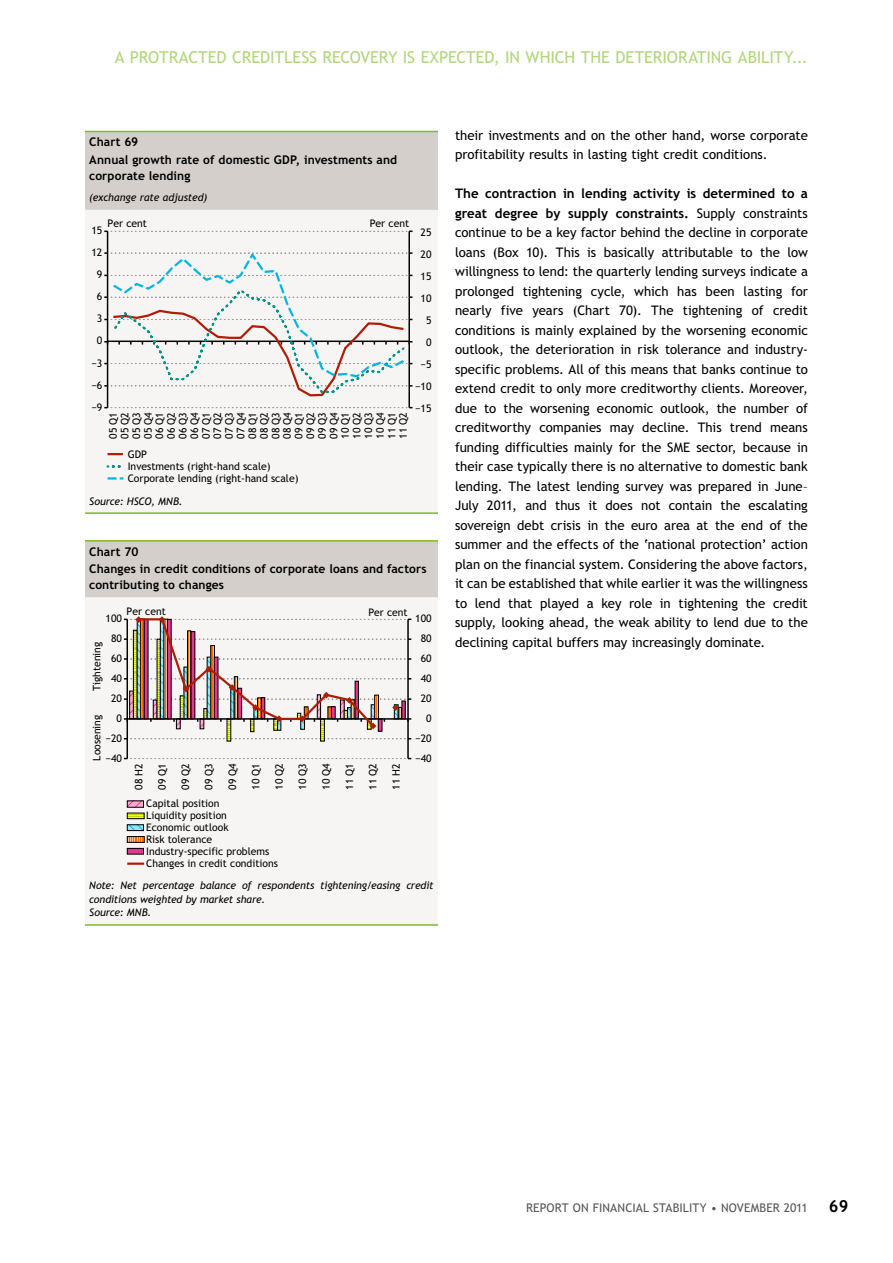
<style>
.page{position:relative;width:893px;height:1263px;background:#fff}
.page>*{position:absolute;margin:0;border:0;box-sizing:border-box;transform-origin:0 0}
.t1{font:16.5px "Trebuchet PFL";letter-spacing:-.01em;color:#b2d67c}
.t2{font:700 16.5px "Trebuchet PFL";color:#000}
.t3{font:13.2px/19.5px "Trebuchet PFL";color:#000}
.t4{font:700 12px/17.4px "Trebuchet PFL";letter-spacing:.01em;color:#000}
.t5{font:12px "Trebuchet PFL";letter-spacing:.01em;color:#565656}
.t6{font:10.5px/11.6px "Trebuchet PFL";color:#030304;text-align:justify}
.t7{font:italic 10.5px/13.5px "Trebuchet PFL";letter-spacing:-.01em;color:#000}
.t8{font:10.35px/11.9px "Trebuchet PFL";color:#030304}
.s1{font-weight:700}
</style>
<div class="page">
<div style="left:85px;top:132px;width:353px;height:78px;background:#d4cfca"></div>
<div style="left:85px;top:210px;width:353px;height:302px;background:#f6f5f4"></div>
<hr style="left:85px;top:131px;width:353px;height:1px;background:#7fba25">
<hr style="left:85px;top:512px;width:353px;height:2px;background:#7fba25">
<hr style="left:408px;top:231px;width:2px;height:177px;background:#030304">
<hr style="left:107px;top:231px;width:1px;height:177px;background:#030304">
<svg style="left:104px;top:231px;width:308px;height:1px"></svg>
<svg style="left:104px;top:407px;width:308px;height:1px"></svg>
<svg style="left:104px;top:250px;width:308px;height:148px"></svg>
<svg style="left:108px;top:453px;width:15px;height:2px"></svg>
<svg style="left:108px;top:465px;width:15px;height:3px"></svg>
<svg style="left:108px;top:477px;width:15px;height:3px"></svg>
<div style="left:85px;top:542px;width:353px;height:55px;background:#d4cfca"></div>
<div style="left:85px;top:597px;width:353px;height:327px;background:#f6f5f4"></div>
<hr style="left:85px;top:540px;width:353px;height:2px;background:#7fba25">
<hr style="left:85px;top:924px;width:353px;height:2px;background:#7fba25">
<div style="left:227px;top:718px;width:4px;height:23px;border:1px solid #000"></div>
<hr style="left:321px;top:719px;width:3px;height:22px;background:#bfbfbf">
<div style="left:320px;top:718px;width:5px;height:23px;border:1px solid #000"></div>
<hr style="left:407px;top:619px;width:2px;height:139px;background:#000">
<hr style="left:127px;top:619px;width:1px;height:139px;background:#030304">
<svg style="left:124px;top:738px;width:287px;height:1px"></svg>
<svg style="left:124px;top:758px;width:287px;height:1px"></svg>
<svg style="left:129px;top:802px;width:13px;height:3px"></svg>
<svg style="left:129px;top:815px;width:14px;height:2px"></svg>
<div style="left:127px;top:813px;width:18px;height:6px;border:1px solid #000"></div>
<svg style="left:129px;top:826px;width:13px;height:3px"></svg>
<div style="left:127px;top:824px;width:17px;height:7px;border:1px solid #000"></div>
<svg style="left:129px;top:838px;width:14px;height:3px"></svg>
<div style="left:127px;top:836px;width:18px;height:7px;border:1px solid #000"></div>
<div style="left:127px;top:848px;width:16px;height:6px;background:#e7368c"></div>
<div style="left:127px;top:848px;width:17px;height:6px;border:1px solid #000"></div>
<hr style="left:127px;top:862px;width:17px;height:3px;background:#b01d05">
<svg style="left:124px;top:616px;width:287px;height:116px"></svg>
<p class="t1" style="left:115px;top:48px;width:695px">A PROTRACTED CREDITLESS RECOvERY IS EXPECTED, IN WHICH THE DETERIORATING ABILITY...</p>
<p class="t4" style="left:89px;top:133px;width:309px">chart 69<br>annual growth rate of domestic GDp, investments and</p>
<p class="t4" style="left:89px;top:167px;width:103px">corporate lending</p>
<p class="t7" style="left:89px;top:190px;width:119px">(exchange rate adjusted)</p>
<p class="t6" style="left:108px;top:218px;width:41px">Per cent</p>
<p class="t6" style="left:370px;top:218px;width:41px">Per cent</p>
<p class="t6" style="left:91px;top:225px;width:12px">15</p>
<p class="t6" style="left:421px;top:226px;width:12px">25</p>
<p class="t6" style="left:91px;top:247px;width:12px">12</p>
<p class="t6" style="left:421px;top:248px;width:12px">20</p>
<p class="t6" style="left:97px;top:269px;width:7px">9</p>
<p class="t6" style="left:421px;top:270px;width:12px">15</p>
<p class="t6" style="left:97px;top:291px;width:7px">6</p>
<p class="t6" style="left:421px;top:293px;width:12px">10</p>
<p class="t6" style="left:97px;top:313px;width:7px">3</p>
<p class="t6" style="left:426px;top:315px;width:7px">5</p>
<p class="t6" style="left:97px;top:335px;width:7px">0</p>
<p class="t6" style="left:426px;top:337px;width:7px">0</p>
<p class="t6" style="left:91px;top:357px;width:12px">−3</p>
<p class="t6" style="left:421px;top:359px;width:12px">−5</p>
<p class="t6" style="left:91px;top:379px;width:12px">−6</p>
<p class="t6" style="left:415px;top:381px;width:18px">−10</p>
<p class="t6" style="left:91px;top:401px;width:12px">−9</p>
<p class="t6" style="left:415px;top:403px;width:18px">−15</p>
<p class="t6" style="left:107px;top:439px;width:28px;rotate:-90deg">05 Q1<br>05 Q2<br>05 Q3<br>05 Q4<br>06 Q1<br>06 Q2<br>06 Q3<br>06 Q4<br>07 Q1<br>07 Q2<br>07 Q3<br>07 Q4<br>08 Q1<br>08 Q2<br>08 Q3<br>08 Q4<br>09 Q1<br>09 Q2<br>09 Q3<br>09 Q4<br>10 Q1<br>10 Q2<br>10 Q3<br>10 Q4<br>11 Q1<br>11 Q2</p>
<p class="t6" style="left:128px;top:448px;width:172px;line-height:12.1px;text-align:left">GDP<br>Investments (right-hand scale)<br>Corporate lending (right-hand scale)</p>
<p class="t7" style="left:89px;top:494px;width:95px">Source: HSCO, MNB.</p>
<p class="t4" style="left:89px;top:543px;width:339px">chart 70<br>changes in credit conditions of corporate loans and factors</p>
<p class="t4" style="left:89px;top:576px;width:136px">contributing to changes</p>
<p class="t8" style="left:127px;top:605px;width:41px">Per cent</p>
<p class="t8" style="left:106px;top:613px;width:18px">100</p>
<p class="t8" style="left:91px;top:691px;width:51px;rotate:-90deg">Tightening</p>
<p class="t8" style="left:111px;top:633px;width:12px">80</p>
<p class="t8" style="left:111px;top:652px;width:12px">60</p>
<p class="t8" style="left:111px;top:672px;width:12px">40</p>
<p class="t8" style="left:111px;top:692px;width:12px">20</p>
<p class="t8" style="left:368px;top:606px;width:41px">Per cent</p>
<p class="t8" style="left:117px;top:712px;width:7px">0</p>
<p class="t8" style="left:91px;top:761px;width:47px;rotate:-90deg">Loosening</p>
<p class="t8" style="left:106px;top:732px;width:18px">−20</p>
<p class="t8" style="left:106px;top:752px;width:18px">−40</p>
<p class="t8" style="left:133px;top:790px;width:28px;rotate:-90deg">08 H2</p>
<p class="t8" style="left:156px;top:790px;width:28px;rotate:-90deg">09 Q1</p>
<p class="t8" style="left:180px;top:790px;width:28px;rotate:-90deg">09 Q2</p>
<p class="t8" style="left:203px;top:790px;width:28px;rotate:-90deg">09 Q3</p>
<p class="t8" style="left:226px;top:790px;width:28px;rotate:-90deg">09 Q4</p>
<p class="t8" style="left:250px;top:790px;width:28px;rotate:-90deg">10 Q1</p>
<p class="t8" style="left:273px;top:790px;width:28px;rotate:-90deg">10 Q2</p>
<p class="t8" style="left:297px;top:790px;width:28px;rotate:-90deg">10 Q3</p>
<p class="t8" style="left:320px;top:790px;width:28px;rotate:-90deg">10 Q4</p>
<p class="t8" style="left:343px;top:790px;width:28px;rotate:-90deg">11 Q1</p>
<p class="t8" style="left:367px;top:790px;width:28px;rotate:-90deg">11 Q2</p>
<p class="t8" style="left:390px;top:790px;width:28px;rotate:-90deg">11 H2</p>
<p class="t8" style="left:415px;top:613px;width:18px">100</p>
<p class="t8" style="left:421px;top:633px;width:12px">80</p>
<p class="t8" style="left:421px;top:652px;width:12px">60</p>
<p class="t8" style="left:421px;top:672px;width:12px">40</p>
<p class="t8" style="left:421px;top:692px;width:12px">20</p>
<p class="t8" style="left:426px;top:712px;width:7px">0</p>
<p class="t8" style="left:415px;top:732px;width:18px">−20</p>
<p class="t8" style="left:415px;top:752px;width:18px">−40</p>
<p class="t8" style="left:146px;top:798px;width:133px">Capital position<br>Liquidity position<br>Economic outlook<br>Risk tolerance<br>Industry-specific problems<br>Changes in credit conditions</p>
<p class="t7" style="left:89px;top:879px;width:346px">Note: Net percentage balance of respondents tightening/easing credit conditions weighted by market share.<br>Source: MNB.</p>
<p class="t3" style="left:455px;top:125px;width:354px">their investments and on the other hand, worse corporate profitability results in lasting tight credit conditions.</p>
<p class="t3" style="left:455px;top:184px;width:354px;text-align:justify"><span class="s1">the contraction in lending activity is determined to a great degree by supply constraints.</span> Supply constraints continue to be a key factor behind the decline in corporate loans (Box 10). This is basically attributable to the low willingness to lend: the quarterly lending surveys indicate a prolonged tightening cycle, which has been lasting for nearly five years (Chart 70). The tightening of credit conditions is mainly explained by the worsening economic outlook, the deterioration in risk tolerance and industry&shy;specific problems. All of this means that banks continue to extend credit to only more creditworthy clients. moreover, due to the worsening economic outlook, the number of creditworthy companies may decline. This trend means funding difficulties mainly for the SME sector, because in their case typically there is no alternative to domestic bank lending. The latest lending survey was prepared in June– July 2011, and thus it does not contain the escalating sovereign debt crisis in the euro area at the end of the summer and the effects of the ‘national protection’ action plan on the financial system. Considering the above factors, it can be established that while earlier it was the willingness to lend that played a key role in tightening the credit supply, looking ahead, the weak ability to lend due to the declining capital buffers may increasingly dominate.</p>
<p class="t5" style="left:526px;top:1201px;width:283px">REPORT ON FINANCIAL STABILITY • NOvEmBER 2011</p>
<p class="t2" style="left:829px;top:1197px;width:21px">69</p>
</div>
